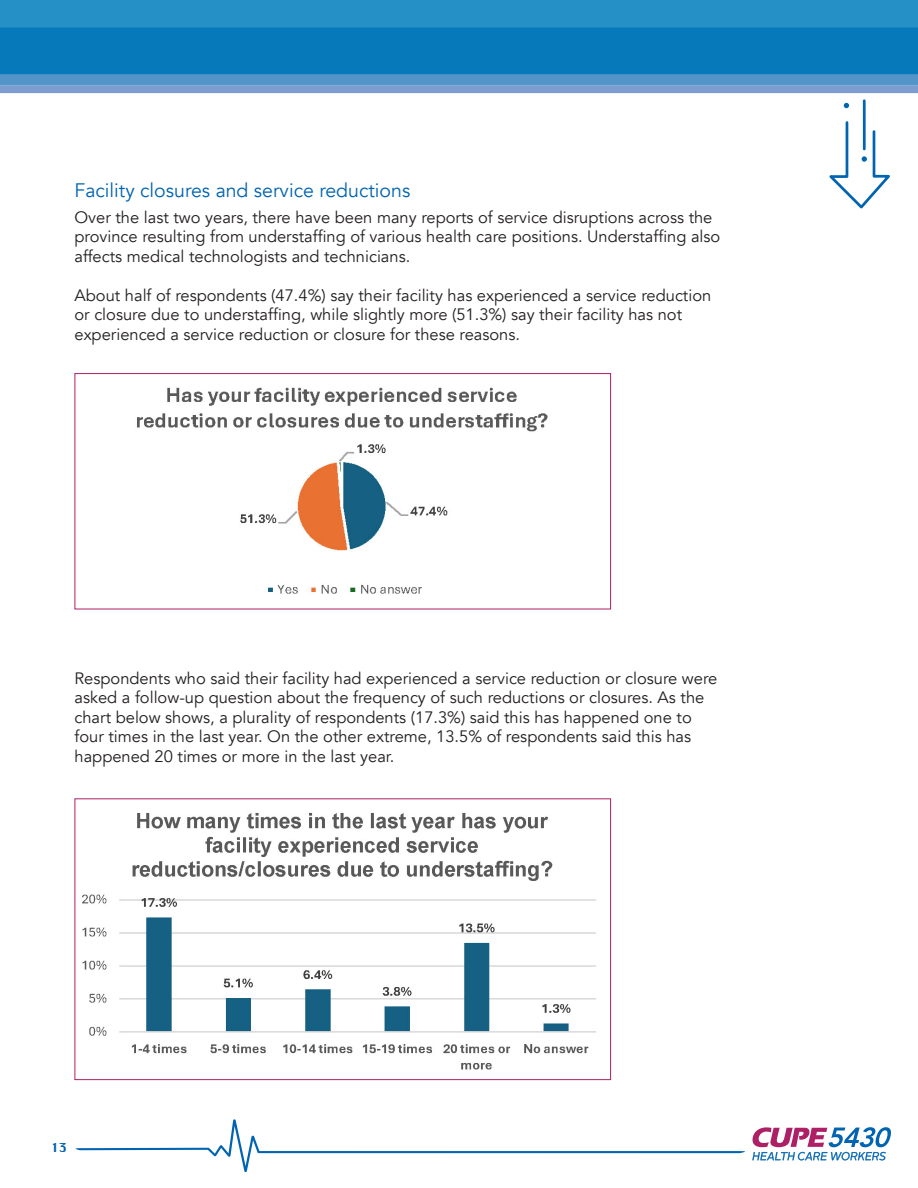
<style>
.page{position:relative;width:918px;height:1188px;background:#fff}
.page>*{position:absolute;margin:0;border:0;box-sizing:border-box;transform-origin:0 0}
.sub_title{font:19.5px "Avenir";color:#0164b1}
.t1{font:16.5px/19.5px "Avenir";color:#231f20}
.t2{font:12px "Krungthep";color:#0164b1}
</style>
<div class="page">
<div style="left:0;top:0;width:918px;height:28px;background:#2490c5"></div>
<div style="left:0;top:86px;width:918px;height:7px;background:#7d9dd1"></div>
<svg style="left:0;top:74px;width:918px;height:12px;background:#5696c9"></svg>
<div style="left:0;top:28px;width:918px;height:46px;background:#0579ba"></div>
<svg style="left:829px;top:99px;width:61px;height:110px"></svg>
<svg style="left:75px;top:1119px;width:816px;height:53px"></svg>
<img style="left:137px;top:387px;width:411px;height:207px">
<div style="left:75px;top:373px;width:536px;height:236px;border:1px solid #ae2065"></div>
<img style="left:82px;top:813px;width:514px;height:257px">
<div style="left:75px;top:798px;width:536px;height:282px;border:1px solid #ae2065"></div>
<p class="sub_title" style="left:75px;top:178px;width:337px">Facility closures and service reductions</p>
<p class="t1" style="left:75px;top:208px;width:647px">Over the last two years, there have been many reports of service disruptions across the province resulting from understaffing of various health care positions. Understaffing also affects medical technologists and technicians.</p>
<p class="t1" style="left:75px;top:286px;width:638px">About half of respondents (47.4%) say their facility has experienced a service reduction or closure due to understaffing, while slightly more (51.3%) say their facility has not experienced a service reduction or closure for these reasons.</p>
<p class="t1" style="left:75px;top:669px;width:644px">Respondents who said their facility had experienced a service reduction or closure were asked a follow-up question about the frequency of such reductions or closures. As the chart below shows, a plurality of respondents (17.3%) said this has happened one to four times in the last year. On the other extreme, 13.5% of respondents said this has happened 20 times or more in the last year.</p>
<p class="t2" style="left:51px;top:1141px;width:17px">13</p>
</div>
